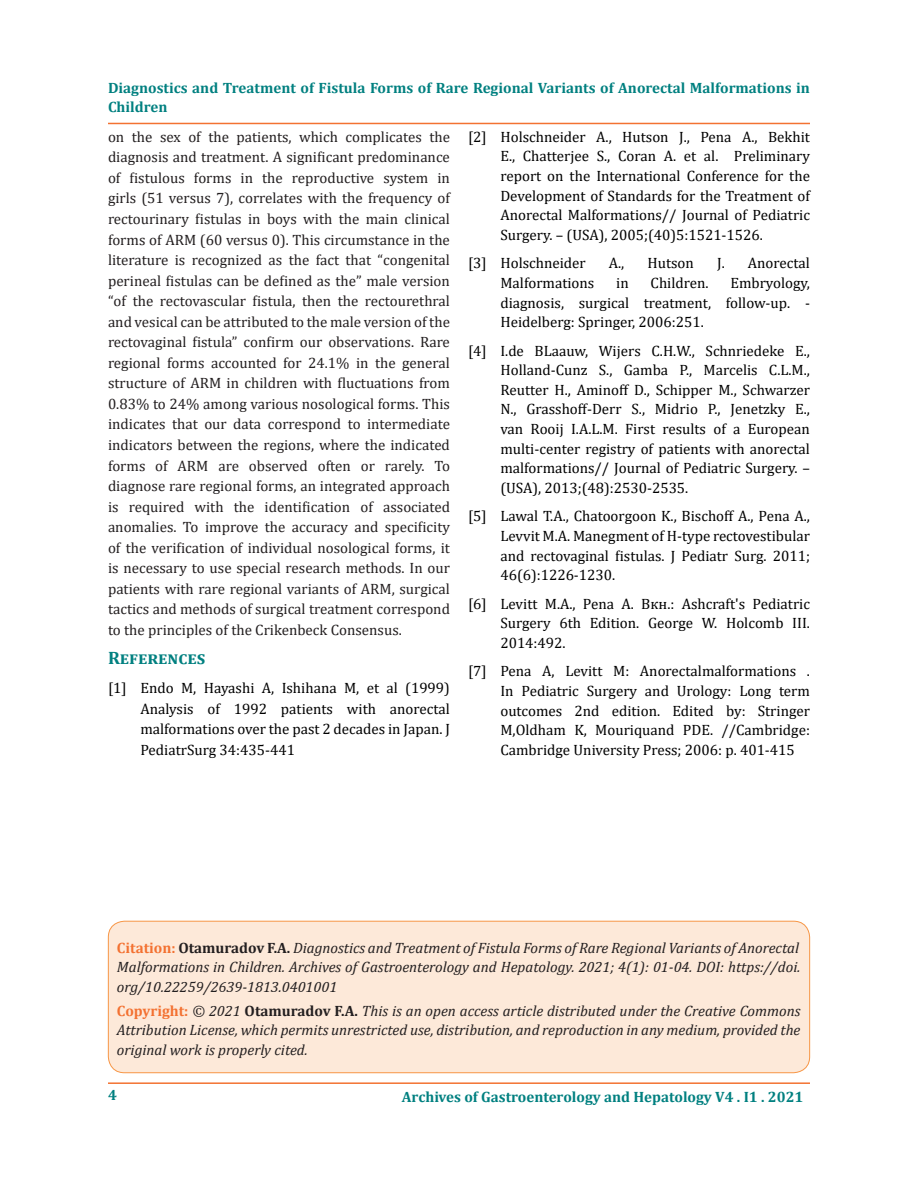
<style>
.page{position:relative;width:918px;height:1188px;background:#fff}
.page>*{position:absolute;margin:0;border:0;box-sizing:border-box;transform-origin:0 0}
.t1{font:700 18px "Cambria";color:#008080}
.t2{font:15px/19.6px "Cambria";color:#000;text-align:justify}
.t3{font:15px/20.5px "Cambria";color:#231f20;text-align:justify}
.t4{font:italic 15px/19.5px "Cambria";color:#231f20;text-align:justify}
.t5{font:700 15px/19.5px "Cambria";color:#008080}
.s1{font-weight:700;font-style:normal;color:#f37131}
.s2{font-weight:700;font-style:normal}
</style>
<div class="page">
<hr style="left:108px;top:123px;width:702px;height:1px;background:#f37232">
<hr style="left:108px;top:1082px;width:702px;height:2px;background:#f37232">
<div style="left:108px;top:921px;width:702px;height:152px;background:#fde9d9;border-radius:16px"></div>
<div style="left:108px;top:921px;width:702px;height:152px;border:1px solid #f79646;border-radius:16px"></div>
<p class="t5" style="left:108px;top:77px;width:703px">Diagnostics and Treatment of Fistula Forms of Rare Regional Variants of Anorectal Malformations in<br>Children</p>
<p class="t3" style="left:108px;top:126px;width:344px">on the sex of the patients, which complicates the diagnosis and treatment. A significant predominance of fistulous forms in the reproductive system in girls (51 versus 7), correlates with the frequency of rectourinary fistulas in boys with the main clinical forms of ARM (60 versus 0). This circumstance in the literature is recognized as the fact that “congenital perineal fistulas can be defined as the” male version “of the rectovascular fistula, then the rectourethral and vesical can be attributed to the male version of the rectovaginal fistula” confirm our observations. Rare regional forms accounted for 24.1% in the general structure of ARM in children with fluctuations from 0.83% to 24% among various nosological forms. This indicates that our data correspond to intermediate indicators between the regions, where the indicated forms of ARM are observed often or rarely. To diagnose rare regional forms, an integrated approach is required with the identification of associated anomalies. To improve the accuracy and specificity of the verification of individual nosological forms, it is necessary to use special research methods. In our patients with rare regional variants of ARM, surgical tactics and methods of surgical treatment correspond to the principles of the Crikenbeck Consensus.</p>
<p class="t1" style="left:108px;top:645px;width:99px">References</p>
<p class="t2" style="left:140px;top:678px;width:311px;line-height:20.5px;text-indent:-32px">[1] Endo M, Hayashi A, Ishihana M, et al (1999)<br>Analysis of 1992 patients with anorectal malformations over the past 2 decades in Japan. J PediatrSurg 34:435-441</p>
<p class="t2" style="left:500px;top:127px;width:311px;text-indent:-32px">[2] Holschneider A., Hutson J., Pena A., Bekhit E., Chatterjee S., Coran A. et al. Preliminary report on the International Conference for the Development of Standards for the Treatment of Anorectal Malformations// Journal of Pediatric Surgery. – (USA), 2005;(40)5:1521-1526.</p>
<p class="t2" style="left:468px;top:253px;width:119px">[3] Holschneider</p>
<p class="t2" style="left:609px;top:253px;width:17px">A.,</p>
<p class="t2" style="left:648px;top:253px;width:48px">Hutson</p>
<p class="t2" style="left:717px;top:253px;width:94px">J. Anorectal</p>
<p class="t2" style="left:500px;top:273px;width:95px">Malformations</p>
<p class="t2" style="left:616px;top:273px;width:14px">in</p>
<p class="t2" style="left:651px;top:273px;width:60px">Children.</p>
<p class="t2" style="left:500px;top:273px;width:311px;text-indent:230px">Embryology, diagnosis, surgical treatment, follow-up. - Heidelberg: Springer, 2006:251.</p>
<p class="t2" style="left:500px;top:341px;width:311px;text-indent:-32px">[4] I.de BLaauw, Wijers C.H.W., Schnriedeke E., Holland-Cunz S., Gamba P., Marcelis C.L.M., Reutter H., Aminoff D., Schipper M., Schwarzer N., Grasshoff-Derr S., Midrio P., Jenetzky E., van Rooij I.A.L.M. First results of a European multi-center registry of patients with anorectal malformations// Journal of Pediatric Surgery. – (USA), 2013;(48):2530-2535.</p>
<p class="t2" style="left:500px;top:506px;width:311px;text-indent:-32px">[5] Lawal T.A., Chatoorgoon K., Bischoff A., Pena A., Levvit M.A. Manegment of H-type rectovestibular and rectovaginal fistulas. J Pediatr Surg. 2011; 46(6):1226-1230.</p>
<p class="t2" style="left:500px;top:594px;width:311px;text-indent:-32px">[6] Levitt M.A., Pena A. Вкн.: Ashcraft's Pediatric Surgery 6th Edition. George W. Holcomb III.<br>2014:492.</p>
<p class="t2" style="left:500px;top:661px;width:311px;text-indent:-32px">[7] Pena A, Levitt M: Anorectalmalformations .<br>In Pediatric Surgery and Urology: Long term outcomes 2nd edition. Edited by: Stringer M,Oldham K, Mouriquand PDE. //Cambridge:<br>Cambridge University Press; 2006: р. 401-415</p>
<p class="t4" style="left:117px;top:937px;width:685px"><span class="s1">Citation:</span> <span class="s2">Otamuradov F.A.</span> Diagnostics and Treatment of Fistula Forms of Rare Regional Variants of Anorectal Malformations in Children. Archives of Gastroenterology and Hepatology. 2021; 4(1): 01-04. DOI: https://doi. org/10.22259/2639-1813.0401001</p>
<p class="t4" style="left:117px;top:1000px;width:685px"><span class="s1">Copyright:</span> © 2021 <span class="s2">Otamuradov F.A.</span> This is an open access article distributed under the Creative Commons Attribution License, which permits unrestricted use, distribution, and reproduction in any medium, provided the original work is properly cited.</p>
<p class="t5" style="left:108px;top:1085px;width:10px">4</p>
<p class="t5" style="left:402px;top:1087px;width:403px">Archives of Gastroenterology and Hepatology V4 . I1 . 2021</p>
</div>
